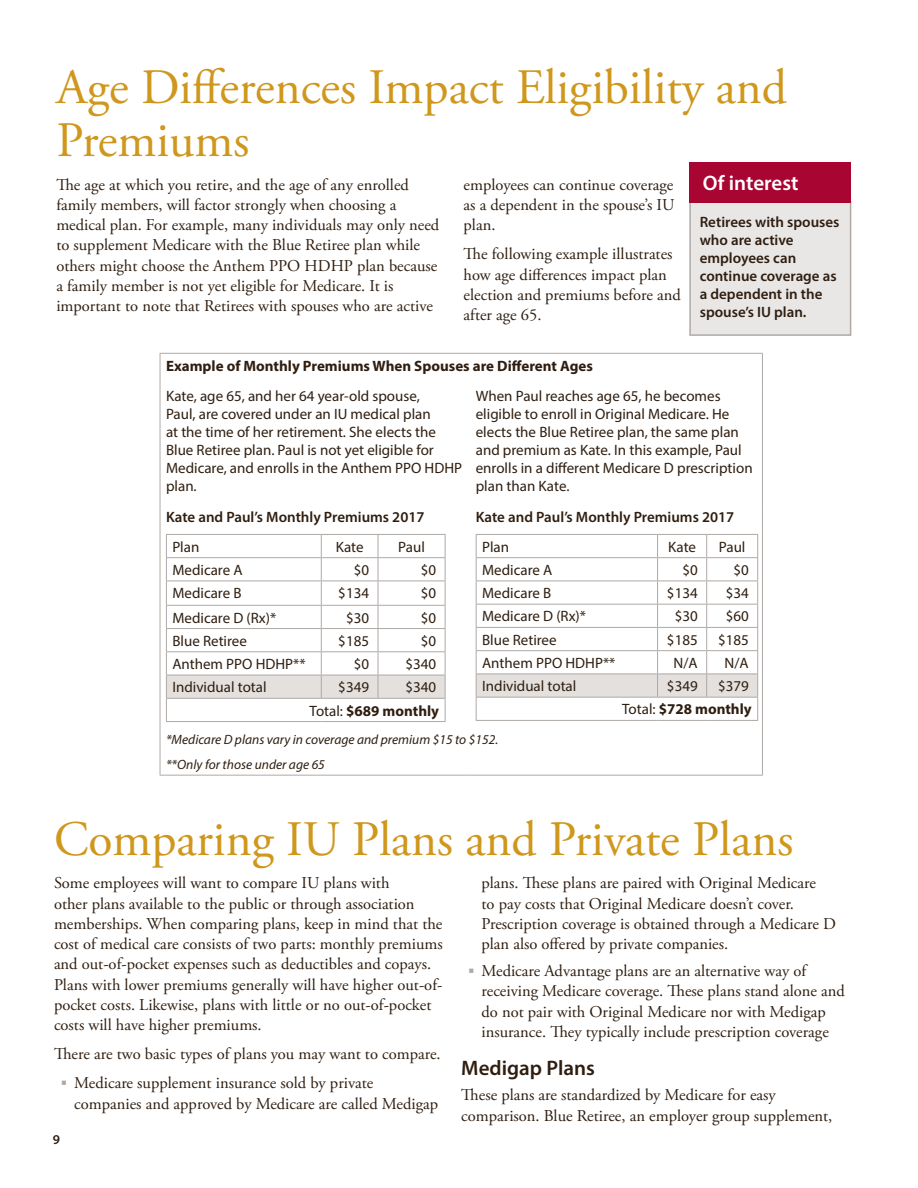
<style>
.page{position:relative;width:918px;height:1188px;background:#fff}
.page>*{position:absolute;margin:0;border:0;box-sizing:border-box;transform-origin:0 0}
.sections{font:49.5px/52.5px "Adobe Garamond Pro";color:#cf971c}
.sub{font:600 21px "Myriad Pro";color:#2f1e10}
.sub-2{font:600 21px "Myriad Pro";color:#fff}
.t1{font:16.5px/20.2px "Adobe Garamond Pro";color:#2f1e10}
.t2{font:15px/18px "Myriad Pro";color:#2f1e10}
.t3{font:600 15px/18px "Myriad Pro";color:#2f1e10}
.t4{font:700 15px "Myriad Pro";color:#2f1e10}
.t5{font:italic 13.5px "Myriad Pro";color:#2f1e10}
.t6{font:600 13.5px "Myriad Pro";color:#2f1e10}
.s1{font-weight:400}
.s2{color:#afa9a6}
</style>
<div class="page">
<hr style="left:160px;top:384px;width:1px;height:121px;background:#afa9a6">
<hr style="left:762px;top:384px;width:1px;height:121px;background:#afa9a6">
<svg style="left:160px;top:505px;width:1px;height:23px"></svg>
<svg style="left:762px;top:505px;width:1px;height:23px"></svg>
<hr style="left:160px;top:528px;width:1px;height:200px;background:#afa9a6">
<hr style="left:762px;top:528px;width:1px;height:200px;background:#afa9a6">
<hr style="left:160px;top:728px;width:1px;height:47px;background:#afa9a6">
<hr style="left:762px;top:728px;width:1px;height:47px;background:#afa9a6">
<hr style="left:160px;top:775px;width:310px;height:1px;background:#afa9a6">
<hr style="left:470px;top:775px;width:293px;height:1px;background:#afa9a6">
<hr style="left:160px;top:353px;width:310px;height:1px;background:#afa9a6">
<hr style="left:160px;top:354px;width:1px;height:30px;background:#afa9a6">
<hr style="left:470px;top:353px;width:293px;height:1px;background:#afa9a6">
<hr style="left:762px;top:354px;width:1px;height:30px;background:#afa9a6">
<hr style="left:166px;top:534px;width:155px;height:1px;background:#afa9a6">
<hr style="left:321px;top:534px;width:57px;height:1px;background:#afa9a6">
<hr style="left:378px;top:534px;width:68px;height:1px;background:#afa9a6">
<svg style="left:166px;top:535px;width:280px;height:186px"></svg>
<hr style="left:166px;top:721px;width:155px;height:1px;background:#afa9a6">
<hr style="left:321px;top:721px;width:57px;height:1px;background:#afa9a6">
<hr style="left:378px;top:721px;width:68px;height:1px;background:#afa9a6">
<hr style="left:476px;top:534px;width:182px;height:1px;background:#afa9a6">
<hr style="left:658px;top:534px;width:49px;height:1px;background:#afa9a6">
<hr style="left:707px;top:534px;width:51px;height:1px;background:#afa9a6">
<svg style="left:476px;top:535px;width:282px;height:185px"></svg>
<hr style="left:476px;top:720px;width:182px;height:1px;background:#afa9a6">
<hr style="left:658px;top:720px;width:49px;height:1px;background:#afa9a6">
<hr style="left:707px;top:720px;width:51px;height:1px;background:#afa9a6">
<div style="left:690px;top:202px;width:161px;height:133px;background:#e9e7e6"></div>
<div style="left:689px;top:201px;width:162px;height:135px;border:2px solid #afa9a6"></div>
<div style="left:689px;top:162px;width:162px;height:40px;background:#a90533"></div>
<h1 class="sections" style="left:56px;top:63px;width:732px">Age Differences Impact Eligibility and<br>Premiums</h1>
<p class="t1" style="left:56px;top:175px;width:384px">The age at which you retire, and the age of any enrolled family members, will factor strongly when choosing a medical plan. For example, many individuals may only need to supplement Medicare with the Blue Retiree plan while others might choose the Anthem PPO HDHP plan because a family member is not yet eligible for Medicare. It is important to note that Retirees with spouses who are active</p>
<p class="t1" style="left:464px;top:175px;width:212px;text-align:justify">employees can continue coverage as a dependent in the spouse’s IU plan.</p>
<h2 class="sub-2" style="left:703px;top:170px;width:97px">Of interest</h2>
<p class="t3" style="left:700px;top:213px;width:141px">Retirees with spouses who are active employees can continue coverage as a dependent in the spouse’s IU plan.</p>
<p class="t1" style="left:464px;top:245px;width:219px">The following example illustrates how age differences impact plan election and premiums before and after age 65.</p>
<p class="t4" style="left:166px;top:356px;width:428px">Example of Monthly Premiums When Spouses are Different Ages</p>
<p class="t2" style="left:166px;top:387px;width:298px">Kate, age 65, and her 64 year-old spouse,<br>Paul, are covered under an IU medical plan<br>at the time of her retirement. She elects the Blue Retiree plan. Paul is not yet eligible for Medicare, and enrolls in the Anthem PPO HDHP plan.</p>
<p class="t2" style="left:476px;top:387px;width:278px">When Paul reaches age 65, he becomes eligible to enroll in Original Medicare. He elects the Blue Retiree plan, the same plan and premium as Kate. In this example, Paul enrolls in a different Medicare D prescription plan than Kate.</p>
<p class="t3" style="left:166px;top:508px;width:260px">Kate and Paul’s Monthly Premiums 2017</p>
<p class="t3" style="left:476px;top:508px;width:260px">Kate and Paul’s Monthly Premiums 2017</p>
<p class="t2" style="left:172px;top:537px;width:28px">Plan</p>
<p class="t2" style="left:336px;top:537px;width:29px">Kate</p>
<p class="t2" style="left:398px;top:537px;width:28px">Paul</p>
<p class="t2" style="left:172px;top:561px;width:72px">Medicare A</p>
<p class="t2" style="left:354px;top:561px;width:17px">$0</p>
<p class="t2" style="left:421px;top:561px;width:17px">$0</p>
<p class="t2" style="left:172px;top:584px;width:71px">Medicare B</p>
<p class="t2" style="left:338px;top:584px;width:32px">$134</p>
<p class="t2" style="left:421px;top:584px;width:17px">$0</p>
<p class="t2" style="left:172px;top:608px;width:105px">Medicare D (Rx)*</p>
<p class="t2" style="left:346px;top:608px;width:25px">$30</p>
<p class="t2" style="left:421px;top:608px;width:17px">$0</p>
<p class="t2" style="left:172px;top:632px;width:76px">Blue Retiree</p>
<p class="t2" style="left:338px;top:632px;width:32px">$185</p>
<p class="t2" style="left:421px;top:632px;width:17px">$0</p>
<p class="t2" style="left:172px;top:655px;width:135px">Anthem PPO HDHP**</p>
<p class="t2" style="left:354px;top:655px;width:17px">$0</p>
<p class="t2" style="left:405px;top:655px;width:32px">$340</p>
<p class="t2" style="left:172px;top:678px;width:96px">Individual total</p>
<p class="t2" style="left:338px;top:678px;width:32px">$349</p>
<p class="t2" style="left:405px;top:678px;width:32px">$340</p>
<p class="t4" style="left:310px;top:701px;width:131px"><span class="s1">Total:</span> $689 monthly</p>
<p class="t2" style="left:482px;top:537px;width:28px">Plan</p>
<p class="t2" style="left:668px;top:537px;width:29px">Kate</p>
<p class="t2" style="left:719px;top:537px;width:28px">Paul</p>
<p class="t2" style="left:482px;top:561px;width:72px">Medicare A</p>
<p class="t2" style="left:682px;top:561px;width:17px">$0</p>
<p class="t2" style="left:733px;top:561px;width:17px">$0</p>
<p class="t2" style="left:482px;top:584px;width:71px">Medicare B</p>
<p class="t2" style="left:667px;top:584px;width:32px">$134</p>
<p class="t2" style="left:726px;top:584px;width:25px">$34</p>
<p class="t2" style="left:482px;top:607px;width:105px">Medicare D (Rx)*</p>
<p class="t2" style="left:675px;top:607px;width:25px">$30</p>
<p class="t2" style="left:726px;top:607px;width:25px">$60</p>
<p class="t2" style="left:482px;top:630px;width:76px">Blue Retiree</p>
<p class="t2" style="left:667px;top:630px;width:32px">$185</p>
<p class="t2" style="left:718px;top:630px;width:32px">$185</p>
<p class="t2" style="left:482px;top:654px;width:135px">Anthem PPO HDHP**</p>
<p class="t2" style="left:674px;top:654px;width:26px">N/A</p>
<p class="t2" style="left:725px;top:654px;width:26px">N/A</p>
<p class="t2" style="left:482px;top:677px;width:96px">Individual total</p>
<p class="t2" style="left:667px;top:677px;width:32px">$349</p>
<p class="t2" style="left:718px;top:677px;width:32px">$379</p>
<p class="t4" style="left:622px;top:700px;width:131px"><span class="s1">Total:</span> $728 monthly</p>
<p class="t5" style="left:166px;top:731px;width:334px">*Medicare D plans vary in coverage and premium $15 to $152.</p>
<p class="t5" style="left:166px;top:756px;width:160px">**Only for those under age 65</p>
<h1 class="sections" style="left:54px;top:814px;width:741px">Comparing IU Plans and Private Plans</h1>
<p class="t1" style="left:54px;top:874px;width:390px">Some employees will want to compare IU plans with<br>other plans available to the public or through association memberships. When comparing plans, keep in mind that the cost of medical care consists of two parts: monthly premiums and out-of-pocket expenses such as deductibles and copays.<br>Plans with lower premiums generally will have higher out-of&shy;pocket costs. Likewise, plans with little or no out-of-pocket costs will have higher premiums.</p>
<p class="t1" style="left:54px;top:1044px;width:388px">There are two basic types of plans you may want to compare.</p>
<p class="t1" style="left:74px;top:1074px;width:365px;text-indent:-14px"><span class="s2">▪</span> Medicare supplement insurance sold by private companies and approved by Medicare are called Medigap</p>
<p class="t1" style="left:482px;top:874px;width:356px">plans. These plans are paired with Original Medicare<br>to pay costs that Original Medicare doesn’t cover.<br>Prescription coverage is obtained through a Medicare D plan also offered by private companies.</p>
<p class="t1" style="left:482px;top:961px;width:365px;text-indent:-14px"><span class="s2">▪</span> Medicare Advantage plans are an alternative way of receiving Medicare coverage. These plans stand alone and do not pair with Original Medicare nor with Medigap insurance. They typically include prescription coverage</p>
<h2 class="sub" style="left:461px;top:1055px;width:135px">Medigap Plans</h2>
<p class="t1" style="left:461px;top:1086px;width:373px">These plans are standardized by Medicare for easy comparison. Blue Retiree, an employer group supplement,</p>
<p class="t6" style="left:53px;top:1131px;width:9px">9</p>
</div>
